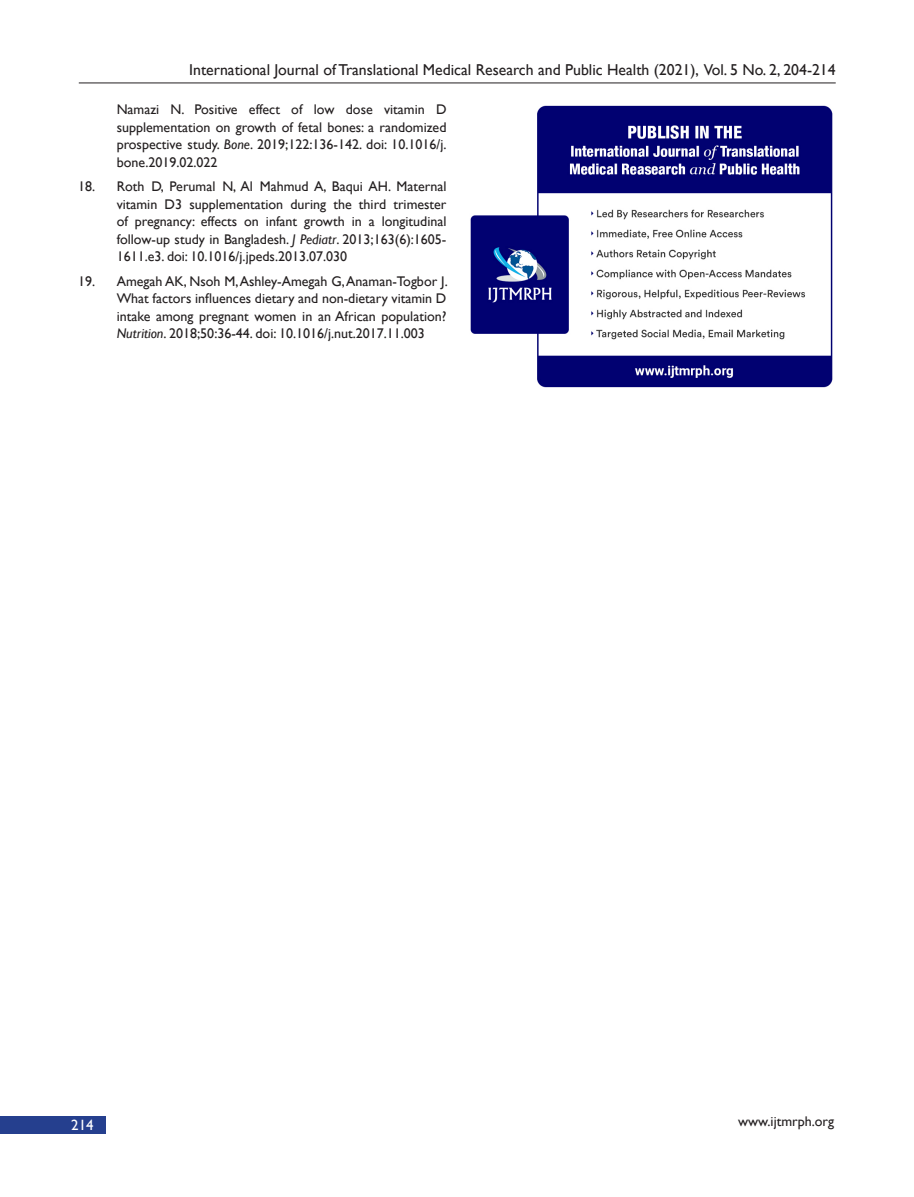
<style>
.page{position:relative;width:914px;height:1197px;background:#fff}
.page>*{position:absolute;margin:0;border:0;box-sizing:border-box;transform-origin:0 0}
.t1{font:15.75px "Gill Sans";color:#231f20}
.t2{font:14.88px "Gill Sans";color:#fff}
.REF{font:14px/17.5px "Gill Sans";color:#231f20;text-align:justify}
.s1{font-style:italic}
</style>
<div class="page">
<hr style="left:79px;top:83px;width:756px;height:1px;background:#231f20">
<div style="left:0;top:1117px;width:106px;height:17px;background:#253f8e"></div>
<img style="left:470px;top:105px;width:363px;height:283px">
<p class="t1" style="left:189px;top:60px;width:648px">International Journal of Translational Medical Research and Public Health (2021), Vol. 5 No. 2, 204-214</p>
<p class="REF" style="left:117px;top:101px;width:331px">Namazi N. Positive effect of low dose vitamin D supplementation on growth of fetal bones: a randomized prospective study. <span class="s1">Bone</span>. 2019;122:136-142. doi: 10.1016/j. bone.2019.02.022</p>
<p class="REF" style="left:117px;top:178px;width:331px;text-indent:-38px">18. Roth D, Perumal N, Al Mahmud A, Baqui AH. Maternal vitamin D3 supplementation during the third trimester of pregnancy: effects on infant growth in a longitudinal follow-up study in Bangladesh. <span class="s1">J Pediatr</span>. 2013;163(6):1605- 1611.e3. doi: 10.1016/j.jpeds.2013.07.030</p>
<p class="REF" style="left:117px;top:273px;width:333px;text-indent:-38px">19. Amegah AK, Nsoh M, Ashley-Amegah G, Anaman-Togbor J.<br>What factors influences dietary and non-dietary vitamin D intake among pregnant women in an African population?<br><span class="s1">Nutrition</span>. 2018;50:36-44. doi: 10.1016/j.nut.2017.11.003</p>
<p class="t2" style="left:71px;top:1117px;width:24px">214</p>
<p class="REF" style="left:738px;top:1113px;width:97px">www.ijtmrph.org</p>
</div>
